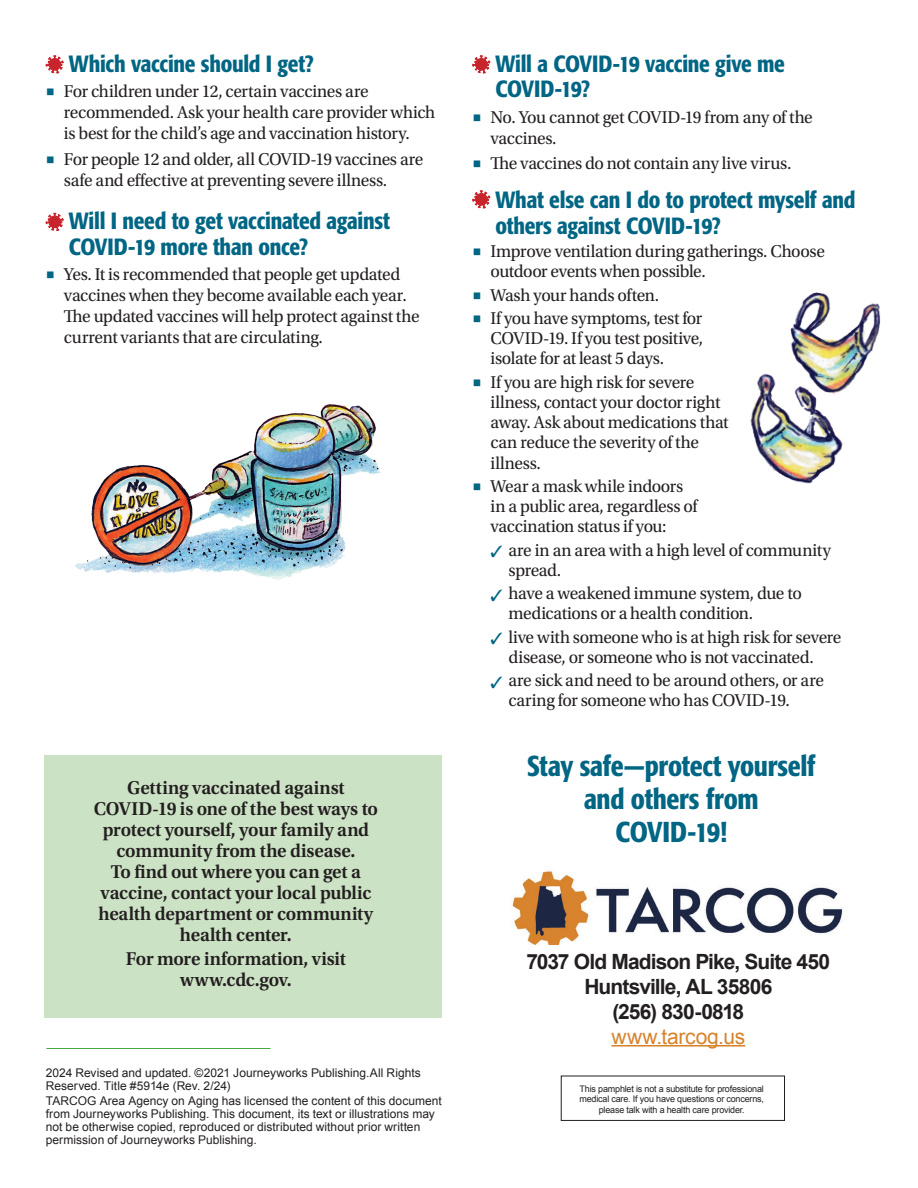
<style>
.page{position:relative;width:918px;height:1188px;background:#fff}
.page>*{position:absolute;margin:0;border:0;box-sizing:border-box;transform-origin:0 0}
.t1{font:500 condensed 28.5px/33px "Formata";letter-spacing:-.01em;color:#016584;text-align:center}
.t2{font:500 condensed 23.25px/25.5px "Formata";letter-spacing:-.01em;color:#016584}
.t3{font:700 21px/24.8px "Arial";letter-spacing:-.04em;color:#231f20;text-align:center}
.t4{font:21px "Arial";letter-spacing:-.01em;color:#d7832c}
.t5{font:600 19.5px/21px "Utopia Std";letter-spacing:-.01em;color:#231f20;text-align:center}
.t6{font:18px/20.2px "Utopia Std";letter-spacing:-.02em;color:#231f20}
.t7{font:12px/12.8px "Arial";color:#231f20}
.t8{font:9px/10.5px "Arial";letter-spacing:-.02em;color:#231f20;text-align:center}
.s1{font-size:19.8px;color:#016584}
.s2{color:#016584}
</style>
<div class="page">
<div style="left:44px;top:755px;width:398px;height:263px;background:#cce2c4"></div>
<div style="left:561px;top:1076px;width:224px;height:45px;border:1px solid #231f20"></div>
<svg style="left:46px;top:55px;width:18px;height:18px"></svg>
<svg style="left:46px;top:213px;width:18px;height:18px"></svg>
<svg style="left:472px;top:55px;width:18px;height:18px"></svg>
<svg style="left:472px;top:190px;width:18px;height:18px"></svg>
<hr style="left:46px;top:1048px;width:225px;height:1px;background:#43a842">
<img style="left:512px;top:871px;width:331px;height:73px">
<hr style="left:611px;top:1045px;width:134px;height:2px;background:#d7832c">
<img style="left:750px;top:292px;width:131px;height:192px">
<img style="left:75px;top:404px;width:306px;height:176px">
<p class="t2" style="left:69px;top:50px;width:246px">Which vaccine should I get?</p>
<p class="t6" style="left:64px;top:81px;width:373px;line-height:21px;text-indent:-18px"><span class="s1">■</span> For children under 12, certain vaccines are recommended. Ask your health care provider which is best for the child’s age and vaccination history.</p>
<p class="t6" style="left:64px;top:149px;width:361px;line-height:21px;text-indent:-18px"><span class="s1">■</span> For people 12 and older, all COVID-19 vaccines are safe and effective at preventing severe illness.</p>
<p class="t2" style="left:69px;top:208px;width:323px">Will I need to get vaccinated against<br>COVID-19 more than once?</p>
<p class="t6" style="left:64px;top:264px;width:357px;line-height:21px;text-indent:-18px"><span class="s1">■</span> Yes. It is recommended that people get updated vaccines when they become available each year.<br>The updated vaccines will help protect against the current variants that are circulating.</p>
<p class="t5" style="left:94px;top:777px;width:286px">Getting vaccinated against<br>COVID-19 is one of the best ways to protect yourself, your family and community from the disease.<br>To find out where you can get a vaccine, contact your local public health department or community health center.</p>
<p class="t5" style="left:126px;top:948px;width:221px">For more information, visit www.cdc.gov.</p>
<p class="t7" style="left:46px;top:1067px;width:376px">2024 Revised and updated. ©2021 Journeyworks Publishing.All Rights<br>Reserved. Title #5914e (Rev. 2/24)</p>
<p class="t7" style="left:46px;top:1095px;width:397px">TARCOG Area Agency on Aging has licensed the content of this document from Journeyworks Publishing. This document, its text or illustrations may not be otherwise copied, reproduced or distributed without prior written permission of Journeyworks Publishing.</p>
<p class="t2" style="left:495px;top:50px;width:291px">Will a COVID-19 vaccine give me<br>COVID-19?</p>
<p class="t6" style="left:490px;top:107px;width:324px;line-height:21px;text-indent:-18px"><span class="s1">■</span> No. You cannot get COVID-19 from any of the vaccines.</p>
<p class="t6" style="left:472px;top:154px;width:320px"><span class="s1">■</span> The vaccines do not contain any live virus.</p>
<p class="t2" style="left:495px;top:187px;width:362px">What else can I do to protect myself and others against COVID-19?</p>
<p class="t6" style="left:490px;top:241px;width:336px;text-indent:-18px"><span class="s1">■</span> Improve ventilation during gatherings. Choose outdoor events when possible.</p>
<p class="t6" style="left:472px;top:285px;width:188px"><span class="s1">■</span> Wash your hands often.</p>
<p class="t6" style="left:490px;top:308px;width:214px;text-align:justify;text-indent:-18px"><span class="s1">■</span> If you have symptoms, test for COVID-19. If you test positive, isolate for at least 5 days.</p>
<p class="t6" style="left:490px;top:372px;width:240px;text-indent:-18px"><span class="s1">■</span> If you are high risk for severe illness, contact your doctor right away. Ask about medications that can reduce the severity of the illness.</p>
<p class="t6" style="left:490px;top:476px;width:208px;text-indent:-18px"><span class="s1">■</span> Wear a mask while indoors in a public area, regardless of vaccination status if you:</p>
<p class="t6" style="left:508px;top:540px;width:324px;text-indent:-18px"><span class="s2">✓</span> are in an area with a high level of community spread.</p>
<p class="t6" style="left:508px;top:583px;width:295px;text-indent:-18px"><span class="s2">✓</span> have a weakened immune system, due to medications or a health condition.</p>
<p class="t6" style="left:490px;top:627px;width:352px;text-align:center"><span class="s2">✓</span> live with someone who is at high risk for severe disease, or someone who is not vaccinated.</p>
<p class="t6" style="left:508px;top:670px;width:317px;text-indent:-18px"><span class="s2">✓</span> are sick and need to be around others, or are caring for someone who has COVID-19.</p>
<h1 class="t1" style="left:527px;top:749px;width:290px">Stay safe—protect yourself and others from<br>COVID-19!</h1>
<p class="t3" style="left:526px;top:950px;width:305px">7037 Old Madison Pike, Suite 450<br>Huntsville, AL 35806<br>(256) 830-0818</p>
<p class="t4" style="left:611px;top:1022px;width:135px">www.tarcog.us</p>
<p class="t8" style="left:579px;top:1083px;width:186px">This pamphlet is not a substitute for professional medical care. If you have questions or concerns, please talk with a health care provider.</p>
</div>
